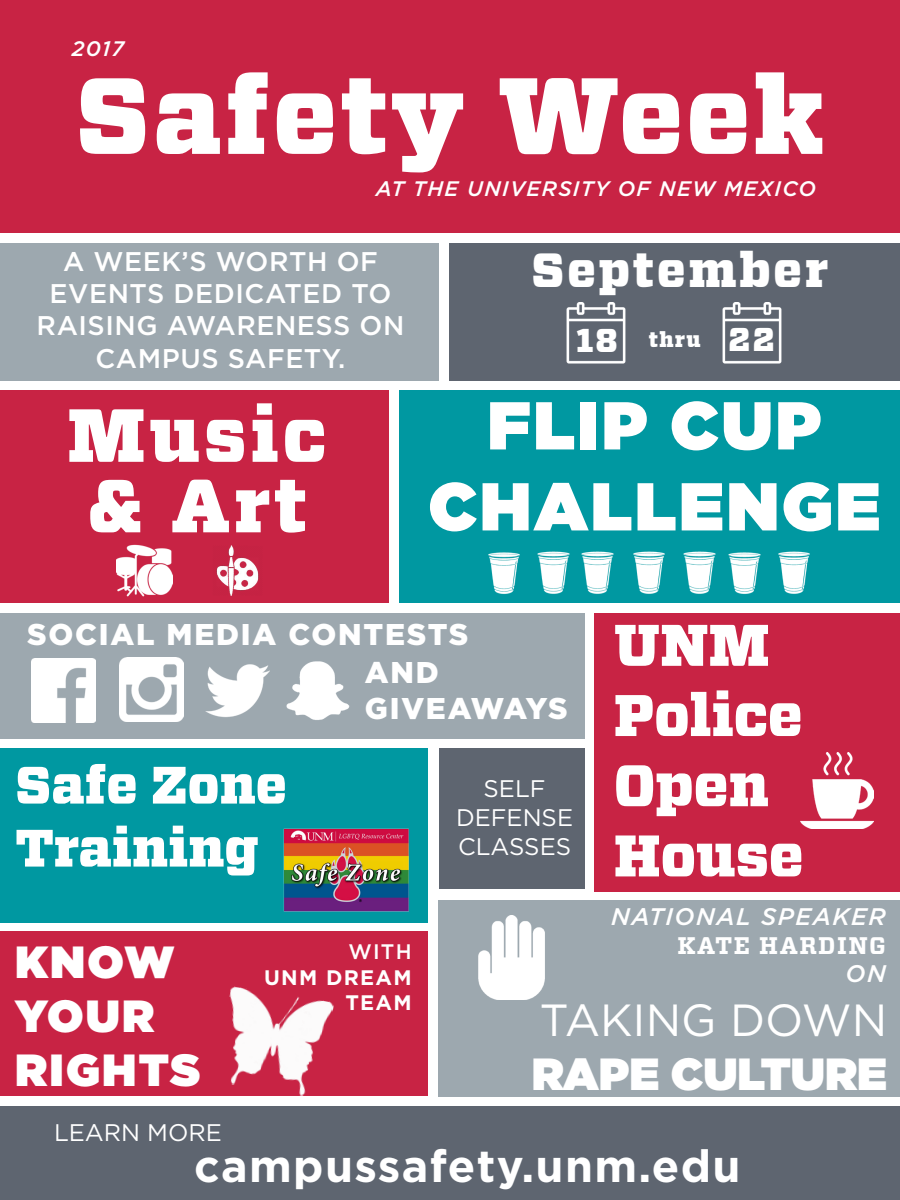
<style>
.page{position:relative;width:900px;height:1200px;background:#fff}
.page>*{position:absolute;margin:0;border:0;box-sizing:border-box;transform-origin:0 0}
.t1{font:900 108px "Vitesse";letter-spacing:.03em;color:#fff}
.t2{font:900 75px "Vitesse";letter-spacing:.05em;color:#fff}
.t3{font:900 67.5px "Gotham";letter-spacing:.04em;color:#fff}
.t4{font:900 58.5px "Vitesse";color:#fff}
.t5{font:900 52.5px "Vitesse";color:#fff}
.t6{font:900 48px "Vitesse";letter-spacing:.06em;color:#fff}
.t7{font:900 45px "Gotham";letter-spacing:.005em;color:#fff}
.t8{font:700 45px "Gotham";letter-spacing:.03em;color:#fff}
.t9{font:45px "Gotham";color:#fff}
.t10{font:900 33px "Vitesse";color:#fff}
.t11{font:900 30px "Gotham";letter-spacing:.06em;color:#fff}
.t12{font:900 30px "Gotham";letter-spacing:.04em;color:#fff}
.t13{font:500 27px/32.4px "Gotham";letter-spacing:.02em;color:#fff;text-align:center}
.t14{font:italic 500 24px/28.8px "Gotham";letter-spacing:.06em;color:#fff;text-align:right}
.t15{font:24px "Gotham";color:#fff}
.t16{font:italic 500 21px "Gotham";letter-spacing:.06em;color:#fff}
.t17{font:700 21px "Gotham";letter-spacing:.06em;color:#fff}
.t18{font:900 21px "Vitesse";color:#fff}
.t19{font:500 21px "Gotham";color:#fff}
.s1{font-family:"Vitesse";font-weight:700;font-style:normal}
</style>
<div class="page">
<div style="left:0;top:0;width:900px;height:232px;background:#c82344"></div>
<div style="left:0;top:243px;width:439px;height:138px;background:#9da8af"></div>
<div style="left:450px;top:243px;width:450px;height:138px;background:#5e6570"></div>
<img style="left:566px;top:303px;width:60px;height:61px">
<div style="left:0;top:390px;width:388px;height:213px;background:#c82344"></div>
<img style="left:216px;top:546px;width:43px;height:50px">
<img style="left:117px;top:544px;width:55px;height:53px">
<div style="left:399px;top:390px;width:501px;height:213px;background:#0098a1"></div>
<img style="left:488px;top:551px;width:82px;height:43px">
<img style="left:581px;top:551px;width:135px;height:43px">
<img style="left:728px;top:551px;width:82px;height:43px">
<div style="left:0;top:613px;width:584px;height:126px;background:#9da8af"></div>
<img style="left:31px;top:659px;width:64px;height:64px">
<img style="left:120px;top:657px;width:64px;height:64px">
<img style="left:205px;top:664px;width:64px;height:54px">
<img style="left:286px;top:661px;width:63px;height:59px">
<div style="left:594px;top:613px;width:306px;height:278px;background:#c82344"></div>
<img style="left:800px;top:752px;width:74px;height:76px">
<div style="left:439px;top:900px;width:461px;height:196px;background:#9da8af"></div>
<img style="left:478px;top:916px;width:67px;height:84px">
<div style="left:439px;top:748px;width:145px;height:141px;background:#5e6570"></div>
<div style="left:0;top:749px;width:427px;height:174px;background:#0098a1"></div>
<img style="left:283px;top:828px;width:126px;height:84px">
<div style="left:0;top:932px;width:427px;height:164px;background:#c82344"></div>
<img style="left:229px;top:986px;width:105px;height:110px">
<div style="left:0;top:1107px;width:900px;height:93px;background:#5e6570"></div>
<img style="left:722px;top:303px;width:60px;height:61px">
<p class="t16" style="left:72px;top:35px;width:54px">2017</p>
<p class="t1" style="left:76px;top:44px;width:750px">Safety Week</p>
<p class="t16" style="left:376px;top:175px;width:442px">AT THE UNIVERSITY OF NEW MEXICO</p>
<p class="t13" style="left:37px;top:245px;width:369px">A WEEK’S WORTH OF<br>EVENTS DEDICATED TO<br>RAISING AWARENESS ON<br>CAMPUS SAFETY.</p>
<p class="t6" style="left:532px;top:238px;width:298px">September</p>
<p class="t10" style="left:576px;top:318px;width:43px">18</p>
<p class="t18" style="left:649px;top:325px;width:53px">thru</p>
<p class="t10" style="left:728px;top:317px;width:48px">22</p>
<p class="t2" style="left:67px;top:385px;width:261px">Music</p>
<p class="t2" style="left:87px;top:456px;width:222px">&amp; Art</p>
<p class="t3" style="left:487px;top:377px;width:335px">FLIP CUP</p>
<p class="t3" style="left:428px;top:458px;width:454px">CHALLENGE</p>
<p class="t11" style="left:27px;top:614px;width:443px">SOCIAL MEDIA CONTESTS</p>
<p class="t11" style="left:365px;top:651px;width:75px">AND</p>
<p class="t12" style="left:365px;top:687px;width:204px">GIVEAWAYS</p>
<p class="t4" style="left:614px;top:606px;width:157px">UNM</p>
<p class="t4" style="left:614px;top:676px;width:190px">Police</p>
<p class="t4" style="left:614px;top:746px;width:156px">Open</p>
<p class="t4" style="left:614px;top:817px;width:191px">House</p>
<p class="t14" style="left:611px;top:902px;width:276px">NATIONAL SPEAKER<br><span class="s1">KATE HARDING</span></p>
<p class="t14" style="left:846px;top:959px;width:42px">ON</p>
<p class="t9" style="left:540px;top:991px;width:349px">TAKING DOWN</p>
<p class="t7" style="left:532px;top:1042px;width:357px">RAPE CULTURE</p>
<p class="t5" style="left:15px;top:750px;width:273px">Safe Zone</p>
<p class="t5" style="left:15px;top:813px;width:245px">Training</p>
<p class="t15" style="left:484px;top:773px;width:63px">SELF</p>
<p class="t15" style="left:456px;top:802px;width:119px">DEFENSE</p>
<p class="t15" style="left:458px;top:831px;width:115px">CLASSES</p>
<p class="t19" style="left:348px;top:938px;width:65px">WITH</p>
<p class="t17" style="left:264px;top:963px;width:149px">UNM DREAM</p>
<p class="t17" style="left:345px;top:988px;width:68px">TEAM</p>
<p class="t7" style="left:15px;top:929px;width:161px">KNOW</p>
<p class="t7" style="left:15px;top:983px;width:141px">YOUR</p>
<p class="t7" style="left:15px;top:1037px;width:187px">RIGHTS</p>
<p class="t15" style="left:54px;top:1118px;width:169px">LEARN MORE</p>
<p class="t8" style="left:194px;top:1137px;width:548px">campussafety.unm.edu</p>
</div>
